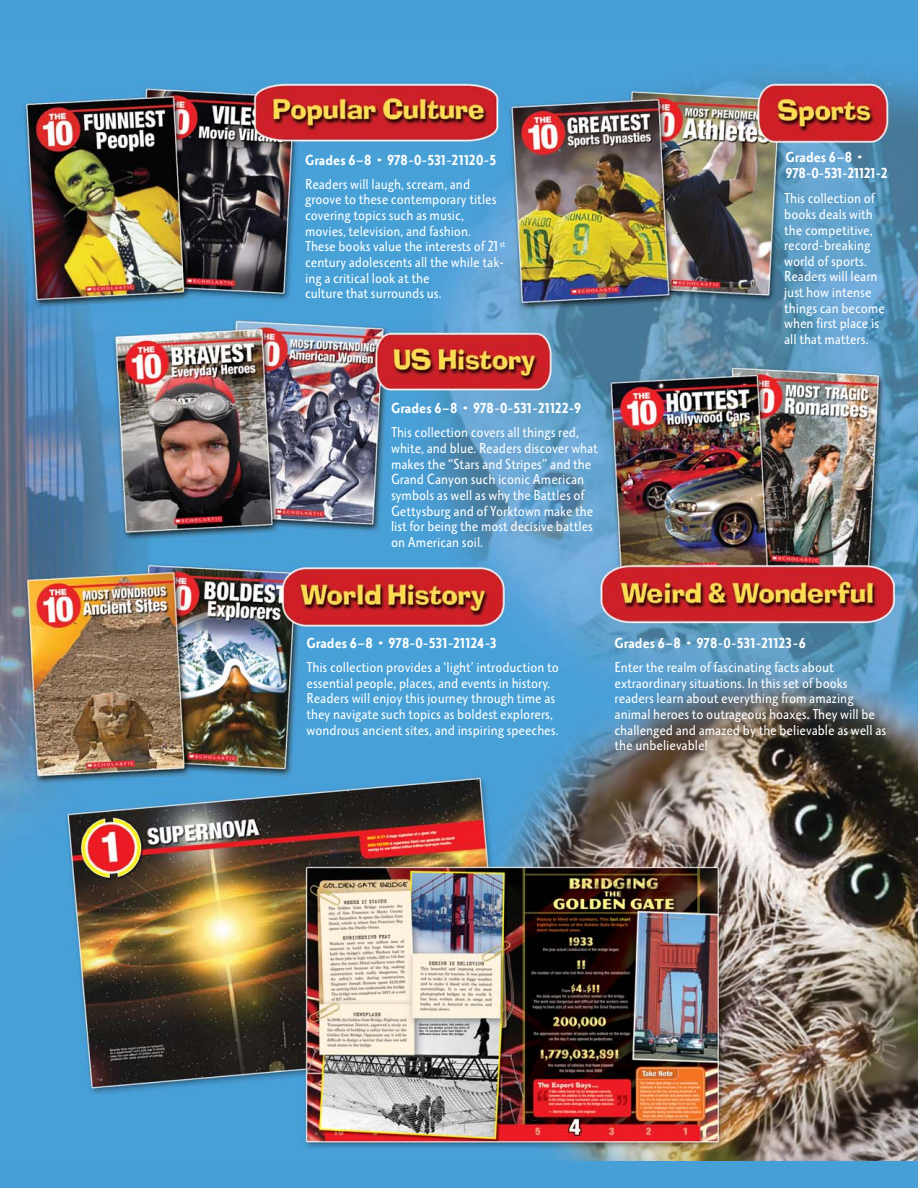
<style>
.page{position:relative;width:918px;height:1188px;background:#fff}
.page>*{position:absolute;margin:0;border:0;box-sizing:border-box;transform-origin:0 0}
.t1{font:14.25px/15.6px "Octone ITC";color:#fff}
.t2{font:700 14.25px "Octone ITC";letter-spacing:-.045em;color:#fff}
.t3{font:700 14.25px "Octone ITC";letter-spacing:-.025em;color:#fff}
.t4{font:700 14.25px/15.6px "Octone ITC";letter-spacing:-.07em;color:#fff}
</style>
<div class="page">
<img style="left:0;top:36px;width:918px;height:1125px">
<div style="left:0;top:0;width:918px;height:36px;background:#479fd8"></div>
<div style="left:0;top:1161px;width:918px;height:27px;background:#479fd8"></div>
<p class="t3" style="left:305px;top:154px;width:193px">Grades 6–8 • 978-0-531-21120-5</p>
<p class="t1" style="left:305px;top:177px;width:202px">Readers will laugh, scream, and groove to these contemporary titles covering topics such as music, movies, television, and fashion.<br>These books value the interests of 21<sup>st </sup>century adolescents all the while tak&shy;ing a critical look at the<br>culture that surrounds us.</p>
<p class="t2" style="left:391px;top:403px;width:192px">Grades 6–8 • 978-0-531-21122-9</p>
<p class="t1" style="left:391px;top:426px;width:208px">This collection covers all things red, white, and blue. Readers discover what makes the “Stars and Stripes” and the Grand Canyon such iconic American symbols as well as why the Battles of Gettysburg and of Yorktown make the list for being the most decisive battles on American soil.</p>
<p class="t4" style="left:786px;top:151px;width:104px">Grades 6–8 •<br>978-0-531-21121-2</p>
<p class="t1" style="left:784px;top:192px;width:102px">This collection of books deals with the competitive, record-breaking world of sports.<br>Readers will learn just how intense things can become when first place is all that matters.</p>
<p class="t2" style="left:307px;top:638px;width:192px">Grades 6–8 • 978-0-531-21124-3</p>
<p class="t1" style="left:307px;top:661px;width:254px">This collection provides a ‘light’ introduction to essential people, places, and events in history.<br>Readers will enjoy this journey through time as they navigate such topics as boldest explorers, wondrous ancient sites, and inspiring speeches.</p>
<p class="t2" style="left:615px;top:638px;width:193px">Grades 6–8 • 978-0-531-21123-6</p>
<p class="t1" style="left:615px;top:661px;width:273px">Enter the realm of fascinating facts about extraordinary situations. In this set of books readers learn about everything from amazing animal heroes to outrageous hoaxes. They will be challenged and amazed by the believable as well as the unbelievable!</p>
</div>
